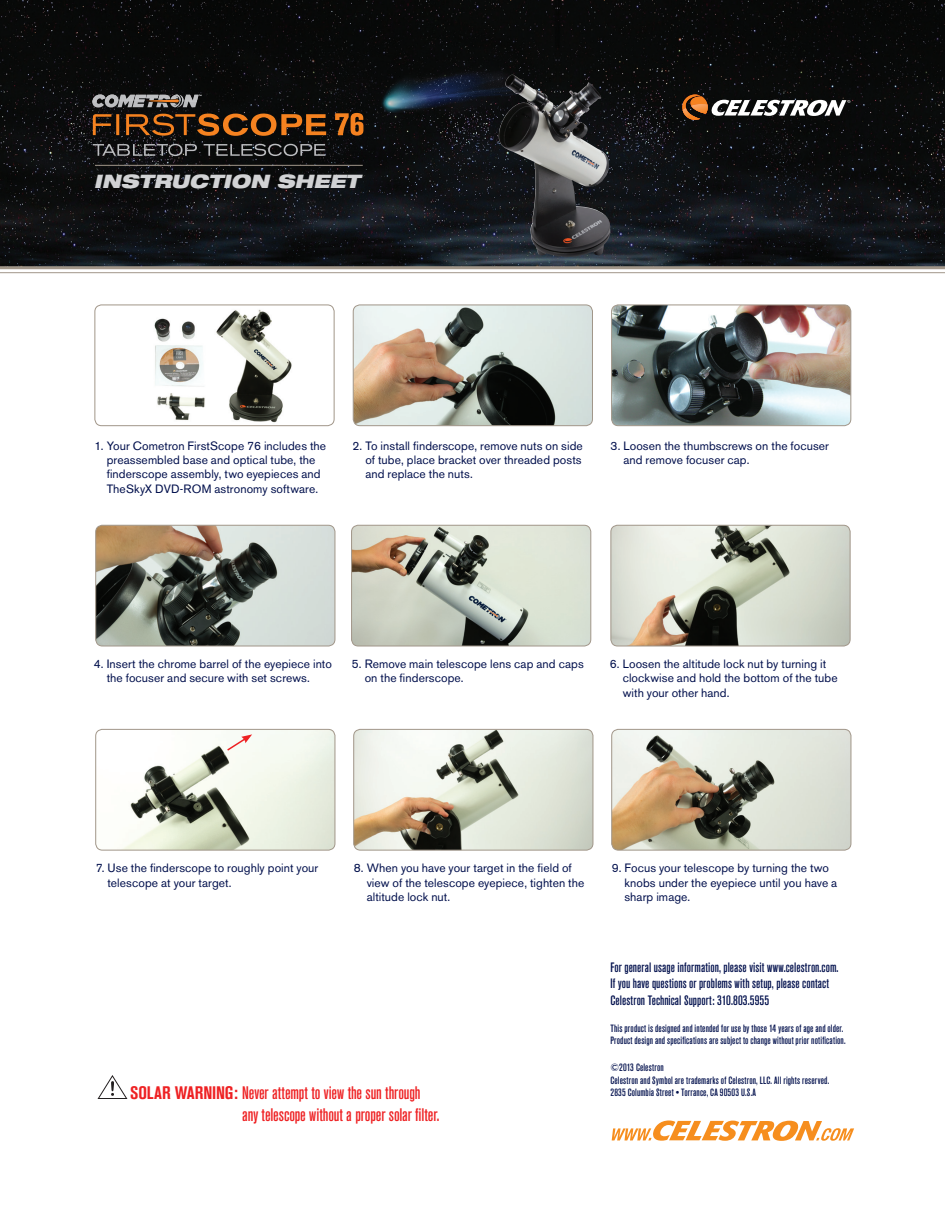
<style>
.page{position:relative;width:945px;height:1215px;background:#fff}
.page>*{position:absolute;margin:0;border:0;box-sizing:border-box;transform-origin:0 0}
.t1{font:italic 900 expanded 18.6px "Helvetica Neue";color:#d1d2d4}
.t2{font:500 condensed 18px "Akzidenz Grotesk BE";letter-spacing:-.005em;color:#ee2123}
.t3{font:500 condensed 13.5px/16.2px "Akzidenz Grotesk BE";letter-spacing:.005em;color:#000f4c}
.t4{font:12px/14.4px "Akzidenz Grotesk BE";letter-spacing:.005em;color:#000f4c}
.t5{font:500 condensed 10.5px/12.6px "Akzidenz Grotesk BE";letter-spacing:.015em;color:#000f4c}
.s1{font-weight:700}
</style>
<div class="page">
<img style="left:0;top:0;width:945px;height:266px">
<img style="left:154px;top:309px;width:138px;height:114px">
<div style="left:94px;top:305px;width:240px;height:121px;border:1px solid #a19689;border-radius:7px"></div>
<img style="left:96px;top:525px;width:239px;height:121px">
<div style="left:95px;top:525px;width:240px;height:121px;border:1px solid #a19689;border-radius:7px"></div>
<img style="left:353px;top:305px;width:239px;height:121px">
<div style="left:353px;top:305px;width:240px;height:121px;border:1px solid #a19689;border-radius:7px"></div>
<img style="left:352px;top:525px;width:239px;height:121px">
<div style="left:351px;top:525px;width:240px;height:121px;border:1px solid #a19689;border-radius:7px"></div>
<img style="left:612px;top:305px;width:239px;height:121px">
<div style="left:611px;top:305px;width:240px;height:121px;border:1px solid #a19689;border-radius:7px"></div>
<img style="left:611px;top:525px;width:239px;height:121px">
<div style="left:610px;top:525px;width:240px;height:121px;border:1px solid #a19689;border-radius:7px"></div>
<img style="left:96px;top:729px;width:239px;height:121px">
<div style="left:95px;top:729px;width:240px;height:121px;border:1px solid #a19689;border-radius:7px"></div>
<hr style="left:95px;top:165px;width:268px;height:1px;background:#a19689">
<hr style="left:0;top:266px;width:945px;height:3px;background:#a19689">
<hr style="left:0;top:272px;width:945px;height:1px;background:#a19689">
<img style="left:354px;top:729px;width:239px;height:121px">
<div style="left:353px;top:729px;width:240px;height:121px;border:1px solid #a19689;border-radius:7px"></div>
<img style="left:612px;top:729px;width:239px;height:121px">
<div style="left:611px;top:729px;width:240px;height:121px;border:1px solid #a19689;border-radius:7px"></div>
<img style="left:499px;top:75px;width:112px;height:183px">
<svg style="left:682px;top:94px;width:168px;height:26px"></svg>
<svg style="left:97px;top:1075px;width:31px;height:24px"></svg>
<svg style="left:226px;top:734px;width:26px;height:18px"></svg>
<svg style="left:612px;top:1120px;width:242px;height:21px"></svg>
<svg style="left:93px;top:144px;width:104px;height:12px"></svg>
<svg style="left:204px;top:144px;width:121px;height:12px"></svg>
<svg style="left:92px;top:94px;width:234px;height:42px;background:#4a3320"></svg>
<img style="left:146px;top:100px;width:33px;height:1px">
<svg style="left:335px;top:113px;width:28px;height:23px"></svg>
<h1 class="t1" style="left:94px;top:169px;width:268px">INSTRUCTION SHEET</h1>
<p class="t4" style="left:94px;top:438px;width:233px;text-align:center">1. Your Cometron FirstScope 76 includes the preassembled base and optical tube, the finderscope assembly, two eyepieces and TheSkyX DVD-ROM astronomy software.</p>
<p class="t4" style="left:365px;top:438px;width:219px;text-align:justify;text-indent:-13px">2. To install finderscope, remove nuts on side of tube, place bracket over threaded posts and replace the nuts.</p>
<p class="t4" style="left:623px;top:438px;width:207px;text-indent:-13px">3. Loosen the thumbscrews on the focuser and remove focuser cap.</p>
<p class="t4" style="left:107px;top:657px;width:227px;text-indent:-13px">4. Insert the chrome barrel of the eyepiece into the focuser and secure with set screws.</p>
<p class="t4" style="left:365px;top:657px;width:221px;text-indent:-13px">5. Remove main telescope lens cap and caps on the finderscope.</p>
<p class="t4" style="left:623px;top:657px;width:216px;text-indent:-13px">6. Loosen the altitude lock nut by turning it clockwise and hold the bottom of the tube with your other hand.</p>
<p class="t4" style="left:108px;top:861px;width:212px;text-indent:-12px">7. Use the finderscope to roughly point your telescope at your target.</p>
<p class="t4" style="left:367px;top:861px;width:219px;text-indent:-13px">8. When you have your target in the field of view of the telescope eyepiece, tighten the altitude lock nut.</p>
<p class="t4" style="left:624px;top:861px;width:214px;text-indent:-13px">9. Focus your telescope by turning the two knobs under the eyepiece until you have a sharp image.</p>
<p class="t3" style="left:610px;top:960px;width:230px">For general usage information, please visit www.celestron.com.<br>If you have questions or problems with setup, please contact<br>Celestron Technical Support: 310.803.5955</p>
<p class="t5" style="left:610px;top:1022px;width:237px">This product is designed and intended for use by those 14 years of age and older.<br>Product design and specifications are subject to change without prior notification.</p>
<p class="t5" style="left:610px;top:1061px;width:220px">©2013 Celestron<br>Celestron and Symbol are trademarks of Celestron, LLC. All rights reserved.</p>
<h2 class="t2" style="left:130px;top:1083px;width:292px"><span class="s1">SOLAR WARNING:</span> Never attempt to view the sun through</h2>
<p class="t5" style="left:610px;top:1087px;width:147px">2835 Columbia Street • Torrance, CA 90503 U.S.A</p>
<h2 class="t2" style="left:242px;top:1104px;width:199px">any telescope without a proper solar filter.</h2>
</div>
